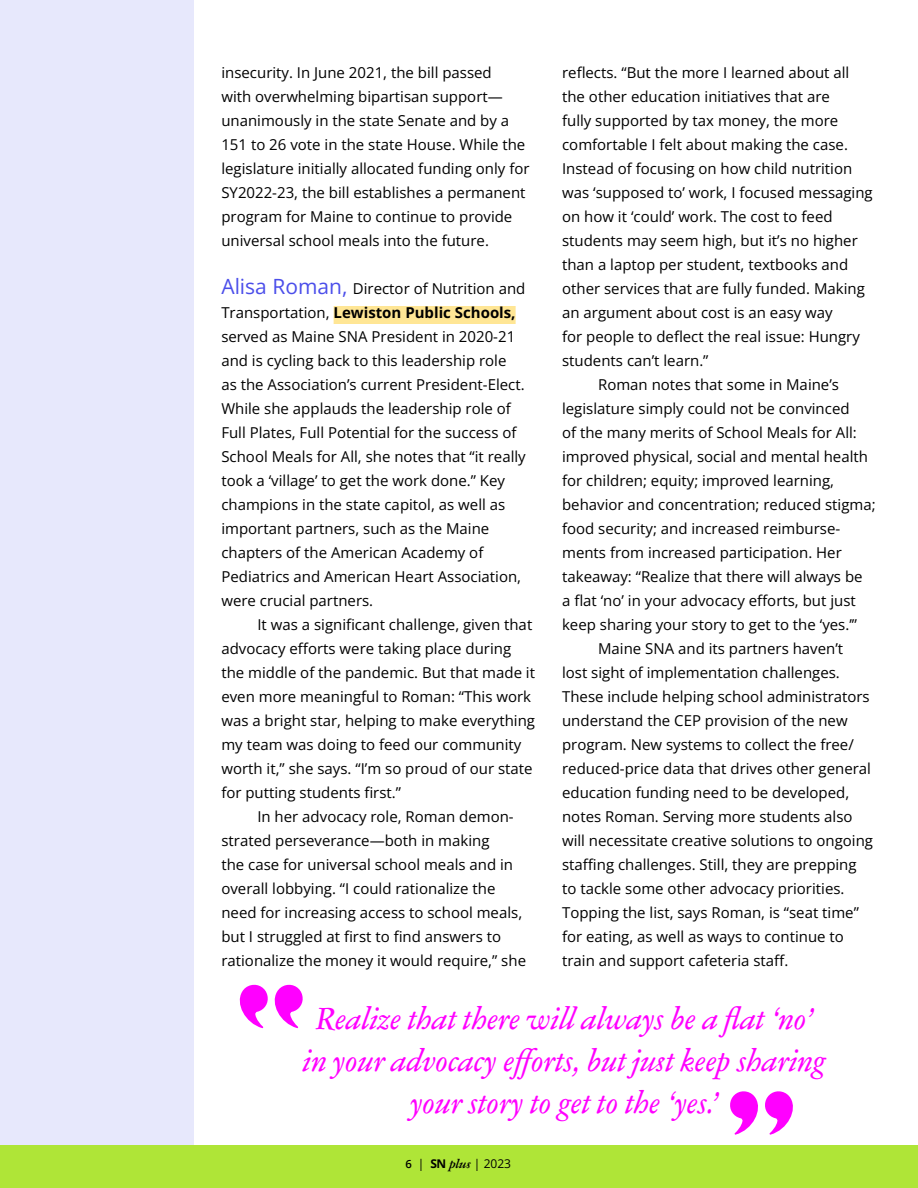
<style>
.page{position:relative;width:918px;height:1188px;background:#fff}
.page>*{position:absolute;margin:0;border:0;box-sizing:border-box;transform-origin:0 0}
.t1{font:italic 30px/42px "Garamond ATF Text";color:#f0f;text-align:center}
.t2{font:15px/24px "Open Sans";color:#000}
.t3{font:12px "Open Sans";color:#000}
.s1{font-size:21px;color:#4b4eea}
.s2{font-weight:700}
.s3{font-weight:600;font-size:11.25px}
.s4{font-family:"Garamond ATF Text";font-weight:700;font-style:italic}
</style>
<div class="page">
<div style="left:0;top:0;width:193px;height:1153px;background:#e7e8fc"></div>
<div style="left:0;top:1145px;width:918px;height:43px;background:#afe537"></div>
<div style="left:334px;top:306px;width:182px;height:18px;background:#ffe695"></div>
<svg style="left:730px;top:1091px;width:63px;height:44px"></svg>
<svg style="left:239px;top:984px;width:64px;height:44px"></svg>
<p class="t2" style="left:562px;top:60px;width:289px">reflects. “But the more I learned about all</p>
<p class="t2" style="left:562px;top:84px;width:269px">the other education initiatives that are</p>
<p class="t2" style="left:562px;top:108px;width:278px">fully supported by tax money, the more</p>
<p class="t2" style="left:562px;top:132px;width:287px">comfortable I felt about making the case.</p>
<p class="t2" style="left:562px;top:156px;width:292px">Instead of focusing on how child nutrition</p>
<p class="t2" style="left:562px;top:180px;width:312px">was ‘supposed to’ work, I focused messaging</p>
<p class="t2" style="left:562px;top:204px;width:272px">on how it ‘could’ work. The cost to feed</p>
<p class="t2" style="left:562px;top:228px;width:297px">students may seem high, but it’s no higher</p>
<p class="t2" style="left:562px;top:252px;width:288px">than a laptop per student, textbooks and</p>
<p class="t2" style="left:562px;top:276px;width:304px">other services that are fully funded. Making</p>
<p class="t2" style="left:562px;top:300px;width:272px">an argument about cost is an easy way</p>
<p class="t2" style="left:562px;top:324px;width:299px">for people to deflect the real issue: Hungry</p>
<p class="t2" style="left:562px;top:348px;width:148px">students can’t learn.”</p>
<p class="t2" style="left:598px;top:372px;width:242px">Roman notes that some in Maine’s</p>
<p class="t2" style="left:562px;top:396px;width:289px">legislature simply could not be convinced</p>
<p class="t2" style="left:562px;top:420px;width:296px">of the many merits of School Meals for All:</p>
<p class="t2" style="left:562px;top:444px;width:307px">improved physical, social and mental health</p>
<p class="t2" style="left:562px;top:468px;width:274px">for children; equity; improved learning,</p>
<p class="t2" style="left:562px;top:492px;width:315px">behavior and concentration; reduced stigma;</p>
<p class="t2" style="left:562px;top:516px;width:280px">food security; and increased reimburse-</p>
<p class="t2" style="left:562px;top:540px;width:281px">ments from increased participation. Her</p>
<p class="t2" style="left:562px;top:564px;width:302px">takeaway: “Realize that there will always be</p>
<p class="t2" style="left:562px;top:588px;width:295px">a flat ‘no’ in your advocacy efforts, but just</p>
<p class="t2" style="left:562px;top:612px;width:297px">keep sharing your story to get to the ‘yes.’”</p>
<p class="t2" style="left:598px;top:636px;width:247px">Maine SNA and its partners haven’t</p>
<p class="t2" style="left:562px;top:660px;width:279px">lost sight of implementation challenges.</p>
<p class="t2" style="left:562px;top:684px;width:309px">These include helping school administrators</p>
<p class="t2" style="left:562px;top:708px;width:287px">understand the CEP provision of the new</p>
<p class="t2" style="left:562px;top:732px;width:293px">program. New systems to collect the free/</p>
<p class="t2" style="left:562px;top:756px;width:310px">reduced-price data that drives other general</p>
<p class="t2" style="left:562px;top:780px;width:289px">education funding need to be developed,</p>
<p class="t2" style="left:562px;top:804px;width:292px">notes Roman. Serving more students also</p>
<p class="t2" style="left:562px;top:828px;width:312px">will necessitate creative solutions to ongoing</p>
<p class="t2" style="left:562px;top:852px;width:296px">staffing challenges. Still, they are prepping</p>
<p class="t2" style="left:562px;top:876px;width:284px">to tackle some other advocacy priorities.</p>
<p class="t2" style="left:562px;top:900px;width:298px">Topping the list, says Roman, is “seat time”</p>
<p class="t2" style="left:562px;top:924px;width:283px">for eating, as well as ways to continue to</p>
<p class="t2" style="left:562px;top:948px;width:228px">train and support cafeteria staff.</p>
<h1 class="t1" style="left:303px;top:998px;width:524px">Realize that there will always be a flat ‘no’ in your advocacy efforts, but just keep sharing your story to get to the ‘yes.’</h1>
<p class="t2" style="left:221px;top:60px;width:310px">insecurity. In June 2021, the bill passed<br>with overwhelming bipartisan support— unanimously in the state Senate and by a 151 to 26 vote in the state House. While the legislature initially allocated funding only for SY2022-23, the bill establishes a permanent program for Maine to continue to provide universal school meals into the future.</p>
<p class="t2" style="left:221px;top:276px;width:306px"><span class="s1">Alisa Roman,</span> Director of Nutrition and Transportation, <span class="s2">Lewiston Public Schools, </span>served as Maine SNA President in 2020-21 and is cycling back to this leadership role<br>as the Association’s current President-Elect.<br>While she applauds the leadership role of Full Plates, Full Potential for the success of School Meals for All, she notes that “it really took a ‘village’ to get the work done.” Key champions in the state capitol, as well as important partners, such as the Maine chapters of the American Academy of Pediatrics and American Heart Association, were crucial partners.</p>
<p class="t2" style="left:221px;top:612px;width:315px;text-indent:36px">It was a significant challenge, given that advocacy efforts were taking place during the middle of the pandemic. But that made it even more meaningful to Roman: “This work was a bright star, helping to make everything my team was doing to feed our community worth it,” she says. “I’m so proud of our state for putting students first.”</p>
<p class="t2" style="left:221px;top:804px;width:306px;text-indent:36px">In her advocacy role, Roman demon&shy;strated perseverance—both in making<br>the case for universal school meals and in overall lobbying. “I could rationalize the need for increasing access to school meals, but I struggled at first to find answers to rationalize the money it would require,” she</p>
<p class="t3" style="left:406px;top:1156px;width:107px"><span class="s3">6</span> | <span class="s2">SN</span> <span class="s4">plus</span> | 2023</p>
</div>
